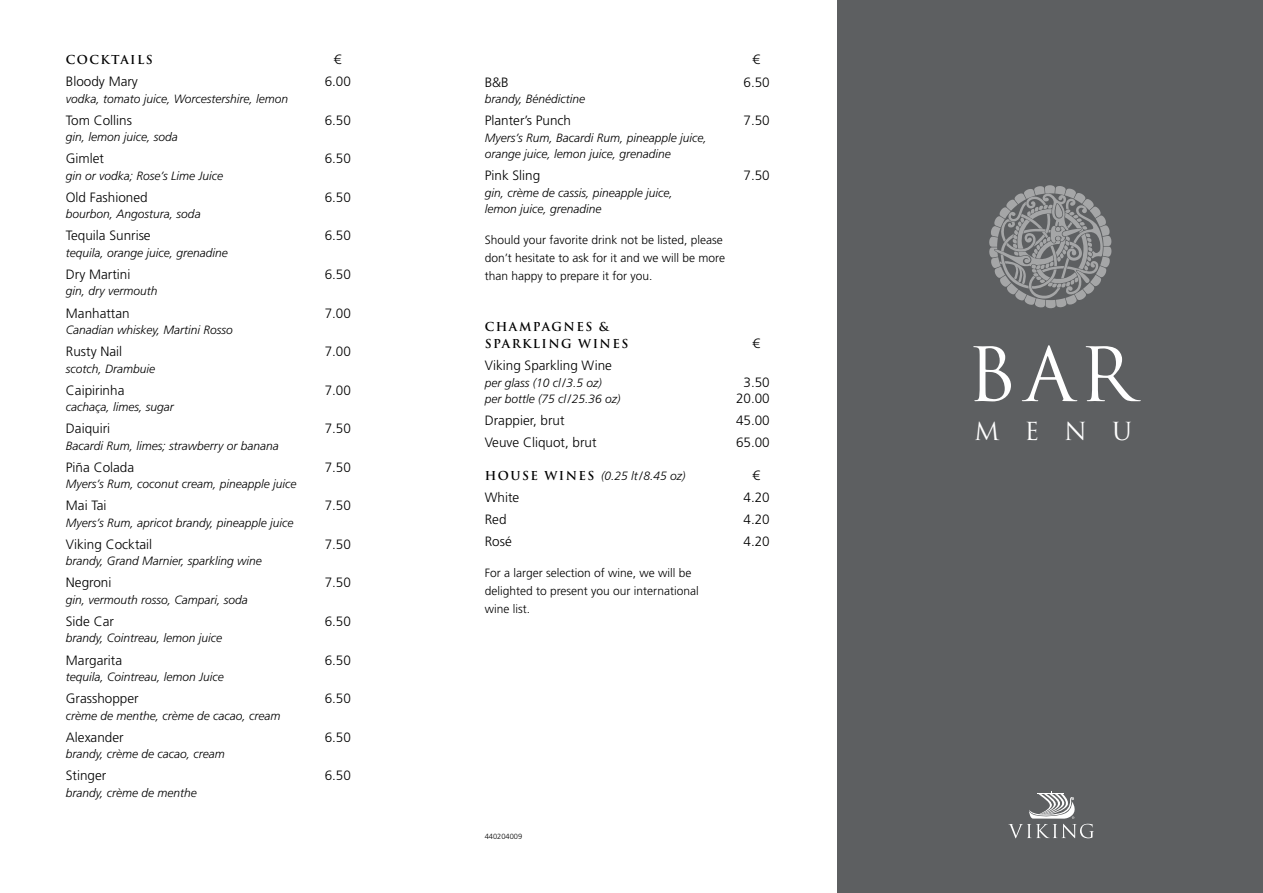
<style>
.page{position:relative;width:1263px;height:893px;background:#fff}
.page>*{position:absolute;margin:0;border:0;box-sizing:border-box;transform-origin:0 0}
.t1{font:72.9px "Trajan Pro";color:#fff}
.t2{font:24.15px "Trajan Pro";color:#fff}
.t3{font:300 13.5px "Frutiger LT Std";color:#000}
.t4{font:italic 300 12px/16.5px "Frutiger LT Std";color:#000}
.t5{font:300 12px/18px "Frutiger LT Std";color:#000}
.t6{font:700 12px/16.5px "Trajan Pro";letter-spacing:.12em;color:#000}
.t7{font:300 7.5px "Frutiger LT Std";color:#000}
.s1{font-family:"Trajan Pro";font-weight:700;font-style:normal}
</style>
<div class="page">
<div style="left:838px;top:0;width:425px;height:893px;background:#5d5f61"></div>
<svg style="left:1008px;top:792px;width:86px;height:46px"></svg>
<svg style="left:989px;top:185px;width:122px;height:123px"></svg>
<p class="t6" style="left:66px;top:52px;width:88px">COCKTAILS</p>
<p class="t3" style="left:334px;top:52px;width:9px">€</p>
<p class="t3" style="left:66px;top:74px;width:74px">Bloody Mary</p>
<p class="t3" style="left:325px;top:74px;width:28px">6.00</p>
<p class="t4" style="left:66px;top:90px;width:224px">vodka, tomato juice, Worcestershire, lemon</p>
<p class="t3" style="left:66px;top:112px;width:68px">Tom Collins</p>
<p class="t3" style="left:325px;top:112px;width:28px">6.50</p>
<p class="t4" style="left:66px;top:129px;width:114px">gin, lemon juice, soda</p>
<p class="t3" style="left:66px;top:151px;width:40px">Gimlet</p>
<p class="t3" style="left:325px;top:151px;width:28px">6.50</p>
<p class="t4" style="left:66px;top:168px;width:159px">gin or vodka; Rose’s Lime Juice</p>
<p class="t3" style="left:66px;top:190px;width:83px">Old Fashioned</p>
<p class="t3" style="left:325px;top:190px;width:28px">6.50</p>
<p class="t4" style="left:66px;top:206px;width:136px">bourbon, Angostura, soda</p>
<p class="t3" style="left:66px;top:228px;width:86px">Tequila Sunrise</p>
<p class="t3" style="left:325px;top:228px;width:28px">6.50</p>
<p class="t4" style="left:66px;top:245px;width:164px">tequila, orange juice, grenadine</p>
<p class="t3" style="left:66px;top:267px;width:66px">Dry Martini</p>
<p class="t3" style="left:325px;top:267px;width:28px">6.50</p>
<p class="t4" style="left:66px;top:283px;width:93px">gin, dry vermouth</p>
<p class="t3" style="left:66px;top:305px;width:65px">Manhattan</p>
<p class="t3" style="left:325px;top:305px;width:28px">7.00</p>
<p class="t4" style="left:66px;top:322px;width:168px">Canadian whiskey, Martini Rosso</p>
<p class="t3" style="left:66px;top:344px;width:58px">Rusty Nail</p>
<p class="t3" style="left:325px;top:344px;width:28px">7.00</p>
<p class="t4" style="left:66px;top:360px;width:91px">scotch, Drambuie</p>
<p class="t3" style="left:66px;top:382px;width:60px">Caipirinha</p>
<p class="t3" style="left:325px;top:382px;width:28px">7.00</p>
<p class="t4" style="left:66px;top:399px;width:109px">cachaça, limes, sugar</p>
<p class="t3" style="left:66px;top:421px;width:46px">Daiquiri</p>
<p class="t3" style="left:325px;top:421px;width:28px">7.50</p>
<p class="t4" style="left:66px;top:437px;width:214px">Bacardi Rum, limes; strawberry or banana</p>
<p class="t3" style="left:66px;top:459px;width:70px">Piña Colada</p>
<p class="t3" style="left:325px;top:459px;width:28px">7.50</p>
<p class="t4" style="left:66px;top:476px;width:232px">Myers’s Rum, coconut cream, pineapple juice</p>
<p class="t3" style="left:66px;top:498px;width:42px">Mai Tai</p>
<p class="t3" style="left:325px;top:498px;width:28px">7.50</p>
<p class="t4" style="left:66px;top:514px;width:229px">Myers’s Rum, apricot brandy, pineapple juice</p>
<p class="t3" style="left:66px;top:536px;width:88px">Viking Cocktail</p>
<p class="t3" style="left:325px;top:536px;width:28px">7.50</p>
<p class="t4" style="left:66px;top:553px;width:197px">brandy, Grand Marnier, sparkling wine</p>
<p class="t3" style="left:66px;top:575px;width:47px">Negroni</p>
<p class="t3" style="left:325px;top:575px;width:28px">7.50</p>
<p class="t4" style="left:66px;top:592px;width:184px">gin, vermouth rosso, Campari, soda</p>
<p class="t3" style="left:66px;top:614px;width:50px">Side Car</p>
<p class="t3" style="left:325px;top:614px;width:28px">6.50</p>
<p class="t4" style="left:66px;top:630px;width:158px">brandy, Cointreau, lemon juice</p>
<p class="t3" style="left:66px;top:652px;width:58px">Margarita</p>
<p class="t3" style="left:325px;top:652px;width:28px">6.50</p>
<p class="t4" style="left:66px;top:669px;width:160px">tequila, Cointreau, lemon Juice</p>
<p class="t3" style="left:66px;top:691px;width:74px">Grasshopper</p>
<p class="t3" style="left:325px;top:691px;width:28px">6.50</p>
<p class="t4" style="left:66px;top:707px;width:216px">crème de menthe, crème de cacao, cream</p>
<p class="t3" style="left:66px;top:729px;width:59px">Alexander</p>
<p class="t3" style="left:325px;top:729px;width:28px">6.50</p>
<p class="t4" style="left:66px;top:746px;width:160px">brandy, crème de cacao, cream</p>
<p class="t3" style="left:66px;top:768px;width:42px">Stinger</p>
<p class="t3" style="left:325px;top:768px;width:28px">6.50</p>
<p class="t4" style="left:66px;top:784px;width:132px">brandy, crème de menthe</p>
<p class="t3" style="left:752px;top:52px;width:9px">€</p>
<p class="t3" style="left:485px;top:74px;width:26px">B&amp;B</p>
<p class="t3" style="left:743px;top:74px;width:28px">6.50</p>
<p class="t4" style="left:485px;top:91px;width:102px">brandy, Bénédictine</p>
<p class="t3" style="left:485px;top:113px;width:88px">Planter’s Punch</p>
<p class="t3" style="left:743px;top:113px;width:28px">7.50</p>
<p class="t4" style="left:485px;top:129px;width:224px">Myers’s Rum, Bacardi Rum, pineapple juice, orange juice, lemon juice, grenadine</p>
<p class="t3" style="left:485px;top:168px;width:57px">Pink Sling</p>
<p class="t3" style="left:743px;top:168px;width:28px">7.50</p>
<p class="t4" style="left:485px;top:184px;width:190px">gin, crème de cassis, pineapple juice, lemon juice, grenadine</p>
<p class="t5" style="left:485px;top:231px;width:242px">Should your favorite drink not be listed, please don’t hesitate to ask for it and we will be more than happy to prepare it for you.</p>
<p class="t6" style="left:485px;top:319px;width:145px">CHAMPAGNES &amp;<br>SPARKLING WINES</p>
<p class="t3" style="left:752px;top:335px;width:9px">€</p>
<p class="t3" style="left:485px;top:358px;width:129px">Viking Sparkling Wine</p>
<p class="t4" style="left:485px;top:375px;width:119px">per glass (10 cl/3.5 oz)</p>
<p class="t3" style="left:743px;top:374px;width:28px">3.50</p>
<p class="t4" style="left:485px;top:391px;width:137px">per bottle (75 cl/25.36 oz)</p>
<p class="t3" style="left:736px;top:391px;width:35px">20.00</p>
<p class="t3" style="left:485px;top:413px;width:81px">Drappier, brut</p>
<p class="t3" style="left:736px;top:413px;width:35px">45.00</p>
<p class="t3" style="left:485px;top:435px;width:113px">Veuve Cliquot, brut</p>
<p class="t3" style="left:736px;top:435px;width:35px">65.00</p>
<p class="t4" style="left:485px;top:467px;width:202px"><span class="s1">HOUSE WINES</span> (0.25 lt/8.45 oz)</p>
<p class="t3" style="left:752px;top:467px;width:9px">€</p>
<p class="t3" style="left:485px;top:489px;width:36px">White</p>
<p class="t3" style="left:743px;top:489px;width:28px">4.20</p>
<p class="t3" style="left:485px;top:511px;width:23px">Red</p>
<p class="t3" style="left:743px;top:511px;width:28px">4.20</p>
<p class="t3" style="left:485px;top:533px;width:29px">Rosé</p>
<p class="t3" style="left:743px;top:533px;width:28px">4.20</p>
<p class="t5" style="left:485px;top:564px;width:216px">For a larger selection of wine, we will be delighted to present you our international wine list.</p>
<p class="t7" style="left:485px;top:832px;width:39px">440204009</p>
<h1 class="t1" style="left:967px;top:328px;width:169px">BAR</h1>
<h2 class="t2" style="left:974px;top:415px;width:159px">MENU</h2>
</div>
